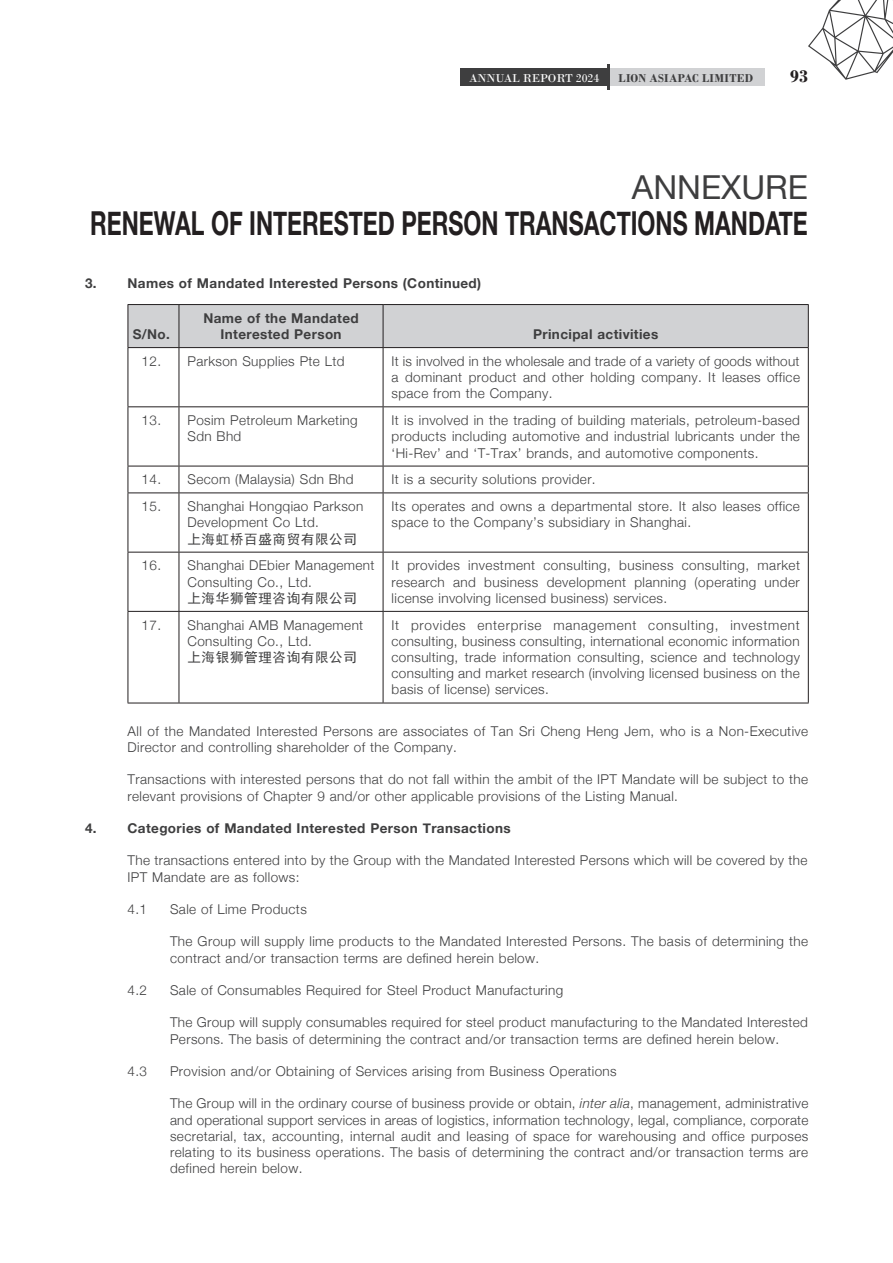
<style>
.page{position:relative;width:893px;height:1263px;background:#fff}
.page>*{position:absolute;margin:0;border:0;box-sizing:border-box;transform-origin:0 0}
.t1{font:700 33px "Helvetica Neue";color:#231f20;scale:.7 1}
.t2{font:33px "Helvetica Neue";color:#3e3e3f}
.t3{font:700 18px "Bodoni";color:#231f20}
.t4{font:300 13.5px/16.2px "Helvetica Neue";letter-spacing:.03em;color:#3e3e3f}
.t5{font:700 13.5px/16.2px "Helvetica Neue";letter-spacing:.03em;color:#3e3e3f;text-align:center}
.t6{font:13.5px "Sim Hei";letter-spacing:.05em;color:#3e3e3f}
.t7{font:700 12px "Bodoni";letter-spacing:.03em;color:#3e3e3f}
.t8{font:12px "Bodoni";letter-spacing:-.005em;color:#fff}
.s1{font-style:italic}
</style>
<div class="page">
<div style="left:129px;top:305px;width:679px;height:42px;background:#d1d2d4"></div>
<hr style="left:128px;top:304px;width:51px;height:1px;background:#231f20">
<hr style="left:128px;top:305px;width:1px;height:42px;background:#231f20">
<hr style="left:179px;top:304px;width:204px;height:1px;background:#231f20">
<hr style="left:179px;top:305px;width:1px;height:42px;background:#231f20">
<hr style="left:383px;top:304px;width:426px;height:1px;background:#231f20">
<hr style="left:383px;top:305px;width:1px;height:42px;background:#231f20">
<hr style="left:808px;top:305px;width:1px;height:42px;background:#231f20">
<hr style="left:128px;top:347px;width:51px;height:1px;background:#231f20">
<hr style="left:128px;top:348px;width:1px;height:58px;background:#231f20">
<hr style="left:179px;top:347px;width:204px;height:1px;background:#231f20">
<hr style="left:179px;top:348px;width:1px;height:58px;background:#231f20">
<hr style="left:383px;top:347px;width:426px;height:1px;background:#231f20">
<hr style="left:383px;top:348px;width:1px;height:58px;background:#231f20">
<hr style="left:808px;top:348px;width:1px;height:58px;background:#231f20">
<hr style="left:128px;top:406px;width:51px;height:1px;background:#231f20">
<hr style="left:128px;top:407px;width:1px;height:59px;background:#231f20">
<hr style="left:179px;top:406px;width:204px;height:1px;background:#231f20">
<hr style="left:179px;top:407px;width:1px;height:59px;background:#231f20">
<hr style="left:383px;top:406px;width:426px;height:1px;background:#231f20">
<hr style="left:383px;top:407px;width:1px;height:59px;background:#231f20">
<hr style="left:808px;top:407px;width:1px;height:59px;background:#231f20">
<hr style="left:128px;top:466px;width:51px;height:1px;background:#231f20">
<svg style="left:128px;top:466px;width:1px;height:26px"></svg>
<hr style="left:179px;top:466px;width:204px;height:1px;background:#231f20">
<svg style="left:179px;top:466px;width:1px;height:26px"></svg>
<hr style="left:383px;top:466px;width:426px;height:1px;background:#231f20">
<svg style="left:383px;top:466px;width:1px;height:26px"></svg>
<svg style="left:808px;top:466px;width:1px;height:26px"></svg>
<hr style="left:128px;top:492px;width:51px;height:1px;background:#231f20">
<hr style="left:128px;top:493px;width:1px;height:59px;background:#231f20">
<hr style="left:179px;top:492px;width:204px;height:1px;background:#231f20">
<hr style="left:179px;top:493px;width:1px;height:59px;background:#231f20">
<hr style="left:383px;top:492px;width:426px;height:1px;background:#231f20">
<hr style="left:383px;top:493px;width:1px;height:59px;background:#231f20">
<hr style="left:808px;top:493px;width:1px;height:59px;background:#231f20">
<hr style="left:128px;top:552px;width:51px;height:1px;background:#231f20">
<hr style="left:128px;top:552px;width:1px;height:59px;background:#231f20">
<hr style="left:179px;top:552px;width:204px;height:1px;background:#231f20">
<hr style="left:179px;top:552px;width:1px;height:59px;background:#231f20">
<hr style="left:383px;top:552px;width:426px;height:1px;background:#231f20">
<hr style="left:383px;top:552px;width:1px;height:59px;background:#231f20">
<hr style="left:808px;top:552px;width:1px;height:59px;background:#231f20">
<hr style="left:128px;top:611px;width:51px;height:1px;background:#231f20">
<hr style="left:128px;top:612px;width:1px;height:91px;background:#231f20">
<hr style="left:179px;top:611px;width:204px;height:1px;background:#231f20">
<hr style="left:179px;top:612px;width:1px;height:91px;background:#231f20">
<hr style="left:383px;top:611px;width:426px;height:1px;background:#231f20">
<hr style="left:383px;top:612px;width:1px;height:91px;background:#231f20">
<hr style="left:808px;top:612px;width:1px;height:91px;background:#231f20">
<hr style="left:128px;top:703px;width:51px;height:1px;background:#231f20">
<hr style="left:179px;top:703px;width:204px;height:1px;background:#231f20">
<hr style="left:383px;top:703px;width:426px;height:1px;background:#231f20">
<svg style="left:808px;top:0;width:85px;height:80px"></svg>
<div style="left:460px;top:68px;width:150px;height:18px;background:#3e3e3f"></div>
<div style="left:608px;top:68px;width:157px;height:18px;background:#d1d2d4"></div>
<hr style="left:607px;top:65px;width:3px;height:25px;background:#3e3e3f">
<p class="t8" style="left:469px;top:71px;width:132px">ANNUAL REPORT 2024</p>
<p class="t7" style="left:619px;top:71px;width:136px">LION ASIAPAC LIMITED</p>
<h2 class="t3" style="left:790px;top:65px;width:19px">93</h2>
<h1 class="t2" style="left:632px;top:164px;width:177px">ANNEXURE</h1>
<h1 class="t1" style="left:90px;top:198px;width:1027px">RENEWAL OF INTERESTED PERSON TRANSACTIONS MANDATE</h1>
<p class="t5" style="left:85px;top:275px;width:398px">3. Names of Mandated Interested Persons (Continued)</p>
<p class="t5" style="left:133px;top:326px;width:39px">S/No.</p>
<p class="t5" style="left:203px;top:310px;width:157px">Name of the Mandated<br>Interested Person</p>
<p class="t5" style="left:533px;top:326px;width:127px">Principal activities</p>
<p class="t4" style="left:142px;top:352px;width:204px">12. Parkson Supplies Pte Ltd</p>
<p class="t4" style="left:392px;top:352px;width:410px;text-align:justify">It is involved in the wholesale and trade of a variety of goods without a dominant product and other holding company. It leases office space from the Company.</p>
<p class="t4" style="left:187px;top:411px;width:172px;text-indent:-46px">13. Posim Petroleum Marketing<br>Sdn Bhd</p>
<p class="t4" style="left:392px;top:411px;width:410px;text-align:justify">It is involved in the trading of building materials, petroleum-based products including automotive and industrial lubricants under the ‘Hi-Rev’ and ‘T-Trax’ brands, and automotive components.</p>
<p class="t4" style="left:142px;top:470px;width:214px">14. Secom (Malaysia) Sdn Bhd</p>
<p class="t4" style="left:392px;top:470px;width:206px">It is a security solutions provider.</p>
<p class="t4" style="left:142px;top:497px;width:223px;text-align:center">15. Shanghai Hongqiao Parkson<br>Development Co Ltd.</p>
<p class="t6" style="left:187px;top:532px;width:171px">上海虹桥百盛商贸有限公司</p>
<p class="t4" style="left:392px;top:497px;width:410px">Its operates and owns a departmental store. It also leases office space to the Company’s subsidiary in Shanghai.</p>
<p class="t4" style="left:187px;top:556px;width:189px;text-indent:-46px">16. Shanghai DEbier Management<br>Consulting Co., Ltd.</p>
<p class="t6" style="left:187px;top:591px;width:171px">上海华狮管理咨询有限公司</p>
<p class="t4" style="left:392px;top:556px;width:410px;text-align:justify">It provides investment consulting, business consulting, market research and business development planning (operating under license involving licensed business) services.</p>
<p class="t4" style="left:142px;top:616px;width:223px;text-align:center">17. Shanghai AMB Management<br>Consulting Co., Ltd.</p>
<p class="t6" style="left:187px;top:650px;width:171px">上海银狮管理咨询有限公司</p>
<p class="t4" style="left:392px;top:616px;width:410px;text-align:justify">It provides enterprise management consulting, investment consulting, business consulting, international economic information consulting, trade information consulting, science and technology consulting and market research (involving licensed business on the basis of license) services.</p>
<p class="t4" style="left:128px;top:722px;width:682px">All of the Mandated Interested Persons are associates of Tan Sri Cheng Heng Jem, who is a Non-Executive<br>Director and controlling shareholder of the Company.</p>
<p class="t4" style="left:128px;top:770px;width:682px">Transactions with interested persons that do not fall within the ambit of the IPT Mandate will be subject to the relevant provisions of Chapter 9 and/or other applicable provisions of the Listing Manual.</p>
<p class="t5" style="left:85px;top:820px;width:427px">4. Categories of Mandated Interested Person Transactions</p>
<p class="t4" style="left:128px;top:851px;width:681px">The transactions entered into by the Group with the Mandated Interested Persons which will be covered by the<br>IPT Mandate are as follows:</p>
<p class="t4" style="left:128px;top:900px;width:21px">4.1</p>
<p class="t4" style="left:170px;top:900px;width:138px">Sale of Lime Products</p>
<p class="t4" style="left:170px;top:932px;width:639px">The Group will supply lime products to the Mandated Interested Persons. The basis of determining the contract and/or transaction terms are defined herein below.</p>
<p class="t4" style="left:128px;top:981px;width:21px">4.2</p>
<p class="t4" style="left:170px;top:981px;width:395px">Sale of Consumables Required for Steel Product Manufacturing</p>
<p class="t4" style="left:170px;top:1013px;width:639px">The Group will supply consumables required for steel product manufacturing to the Mandated Interested<br>Persons. The basis of determining the contract and/or transaction terms are defined herein below.</p>
<p class="t4" style="left:128px;top:1062px;width:21px">4.3</p>
<p class="t4" style="left:170px;top:1062px;width:448px">Provision and/or Obtaining of Services arising from Business Operations</p>
<p class="t4" style="left:170px;top:1094px;width:640px;text-align:justify">The Group will in the ordinary course of business provide or obtain, <span class="s1">inter alia</span>, management, administrative and operational support services in areas of logistics, information technology, legal, compliance, corporate secretarial, tax, accounting, internal audit and leasing of space for warehousing and office purposes relating to its business operations. The basis of determining the contract and/or transaction terms are defined herein below.</p>
</div>
